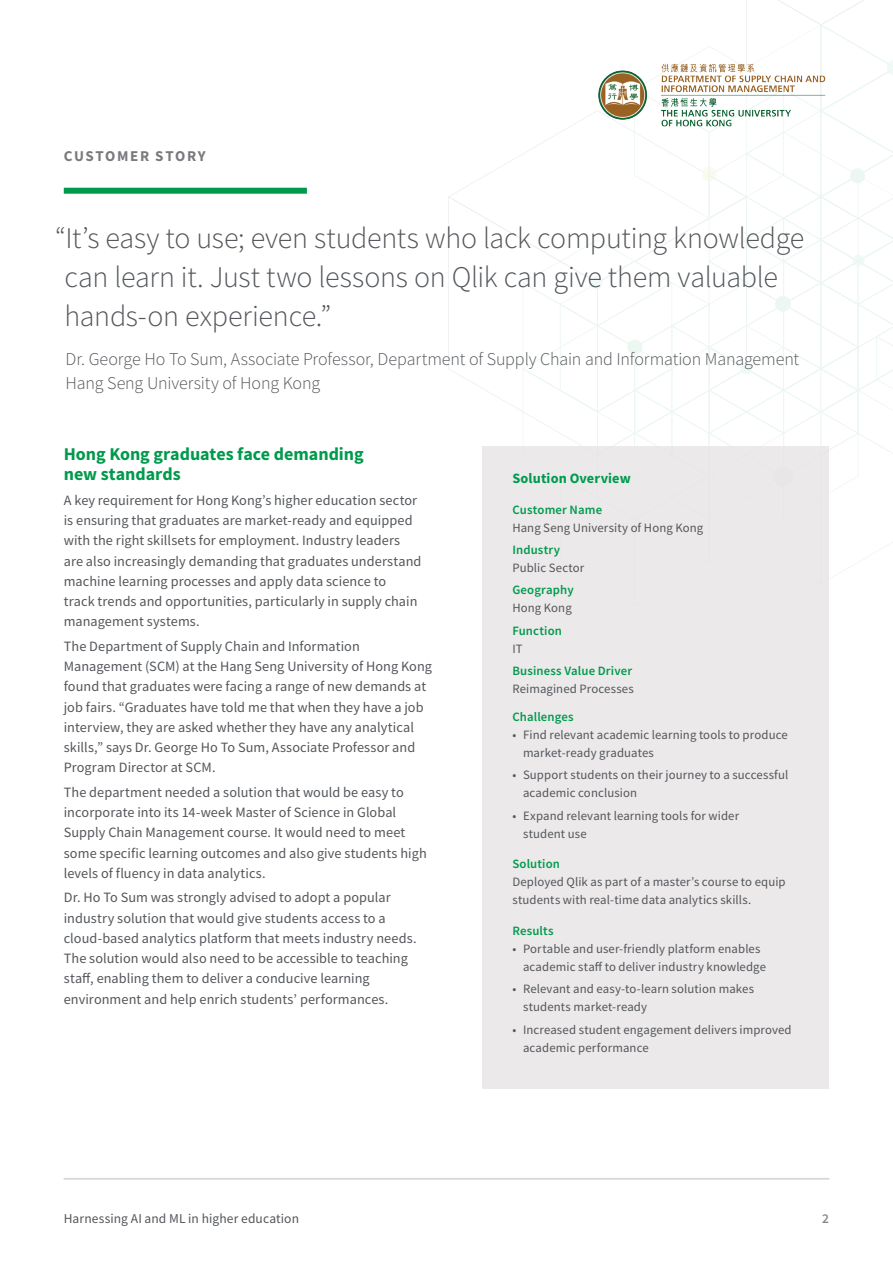
<style>
.page{position:relative;width:893px;height:1263px;background:#fff}
.page>*{position:absolute;margin:0;border:0;box-sizing:border-box;transform-origin:0 0}
.t1{font:300 30px/39px "Source Sans Pro";letter-spacing:-.01em;color:#53565a}
.Quote_attribute{font:300 18px/24px "Source Sans Pro";letter-spacing:-.01em;color:#53565a}
.Text_Sub_Heading{font:700 18px/20.2px "Source Sans Pro";color:#009a4c}
.Content_Type{font:700 15px "Source Sans Pro";letter-spacing:.11em;color:#7a797d}
.Body_copy{font:14.25px/20.2px "Source Sans Pro";letter-spacing:.005em;color:#53565a}
.Sidebar_-_Heading{font:700 14.25px "Source Sans Pro";letter-spacing:.01em;color:#009a4c}
.Footnote{font:13.5px "Source Sans Pro";letter-spacing:.01em;color:#53565a}
.t2{font:600 13.5px "Source Sans Pro";color:#89878b}
.Sidebar_-_Body_copy{font:12.75px/18px "Source Sans Pro";letter-spacing:.01em;color:#53565a}
.Sidebar_-_Subheading{font:600 12.75px/18px "Source Sans Pro";letter-spacing:.01em;color:#009a4c}
.Sidebar_-_Subheading-2{font:12.75px/18px "Source Sans Pro";letter-spacing:.01em;color:#53565a}
.s1{font-weight:600;color:#009a4c}
.s2{font-weight:400;color:#53565a}
</style>
<div class="page">
<svg style="left:448px;top:0;width:445px;height:606px"></svg>
<div style="left:850px;top:168px;width:15px;height:15px;background:#ebf7f0;border-radius:50%"></div>
<div style="left:627px;top:340px;width:15px;height:14px;background:#ebf7f0;border-radius:50%"></div>
<div style="left:775px;top:296px;width:16px;height:16px;background:#ebf7f0;border-radius:50%"></div>
<div style="left:483px;top:446px;width:346px;height:643px;background:#e7e4e5"></div>
<hr style="left:64px;top:1178px;width:765px;height:1px;background:#d8d6d8">
<div style="left:64px;top:188px;width:243px;height:6px;background:#009a4c"></div>
<img style="left:596px;top:58px;width:233px;height:75px">
<p class="Content_Type" style="left:64px;top:146px;width:143px">CUSTOMER STORY</p>
<p class="t1" style="left:65px;top:218px;width:741px;text-indent:-10px">“It’s easy to use; even students who lack computing knowledge can learn it. Just two lessons on Qlik can give them valuable hands-on experience.”</p>
<p class="Quote_attribute" style="left:66px;top:347px;width:735px">Dr. George Ho To Sum, Associate Professor, Department of Supply Chain and Information Management<br>Hang Seng University of Hong Kong</p>
<p class="Text_Sub_Heading" style="left:64px;top:444px;width:301px">Hong Kong graduates face demanding new standards</p>
<p class="Body_copy" style="left:64px;top:490px;width:359px">A key requirement for Hong Kong’s higher education sector is ensuring that graduates are market-ready and equipped with the right skillsets for employment. Industry leaders are also increasingly demanding that graduates understand machine learning processes and apply data science to<br>track trends and opportunities, particularly in supply chain management systems.</p>
<p class="Body_copy" style="left:64px;top:636px;width:370px">The Department of Supply Chain and Information Management (SCM) at the Hang Seng University of Hong Kong found that graduates were facing a range of new demands at job fairs. “Graduates have told me that when they have a job interview, they are asked whether they have any analytical skills,” says Dr. George Ho To Sum, Associate Professor and Program Director at SCM.</p>
<p class="Body_copy" style="left:64px;top:782px;width:364px">The department needed a solution that would be easy to incorporate into its 14-week Master of Science in Global Supply Chain Management course. It would need to meet some specific learning outcomes and also give students high levels of fluency in data analytics.</p>
<p class="Body_copy" style="left:64px;top:887px;width:354px">Dr. Ho To Sum was strongly advised to adopt a popular industry solution that would give students access to a cloud-based analytics platform that meets industry needs.<br>The solution would also need to be accessible to teaching staff, enabling them to deliver a conducive learning environment and help enrich students’ performances.</p>
<p class="Sidebar_-_Heading" style="left:512px;top:469px;width:120px">Solution Overview</p>
<p class="Sidebar_-_Subheading" style="left:512px;top:500px;width:91px">Customer Name</p>
<p class="Sidebar_-_Body_copy" style="left:512px;top:518px;width:192px">Hang Seng University of Hong Kong</p>
<p class="Sidebar_-_Subheading-2" style="left:512px;top:541px;width:73px"><span class="s1">Industry<br></span>Public Sector</p>
<p class="Sidebar_-_Subheading" style="left:512px;top:581px;width:63px">Geography<br><span class="s2">Hong Kong</span></p>
<p class="Sidebar_-_Subheading" style="left:512px;top:621px;width:51px">Function<br><span class="s2">IT</span></p>
<p class="Sidebar_-_Subheading" style="left:512px;top:661px;width:123px">Business Value Driver<br><span class="s2">Reimagined Processes</span></p>
<p class="Sidebar_-_Subheading" style="left:512px;top:708px;width:63px">Challenges</p>
<p class="Sidebar_-_Body_copy" style="left:523px;top:726px;width:266px;text-indent:-11px">• Find relevant academic learning tools to produce market-ready graduates</p>
<p class="Sidebar_-_Body_copy" style="left:523px;top:766px;width:267px;text-indent:-11px">• Support students on their journey to a successful academic conclusion</p>
<p class="Sidebar_-_Body_copy" style="left:523px;top:806px;width:218px;text-indent:-11px">• Expand relevant learning tools for wider student use</p>
<p class="Sidebar_-_Subheading" style="left:512px;top:855px;width:49px">Solution</p>
<p class="Sidebar_-_Body_copy" style="left:512px;top:873px;width:275px">Deployed Qlik as part of a master’s course to equip students with real-time data analytics skills.</p>
<p class="Sidebar_-_Subheading" style="left:512px;top:922px;width:43px">Results</p>
<p class="Sidebar_-_Body_copy" style="left:523px;top:940px;width:245px;text-indent:-11px">• Portable and user-friendly platform enables academic staff to deliver industry knowledge</p>
<p class="Sidebar_-_Body_copy" style="left:523px;top:980px;width:233px;text-indent:-11px">• Relevant and easy-to-learn solution makes students market-ready</p>
<p class="Sidebar_-_Body_copy" style="left:523px;top:1020px;width:270px;text-indent:-11px">• Increased student engagement delivers improved academic performance</p>
<p class="Footnote" style="left:64px;top:1210px;width:237px">Harnessing AI and ML in higher education</p>
<p class="t2" style="left:822px;top:1210px;width:8px">2</p>
</div>
